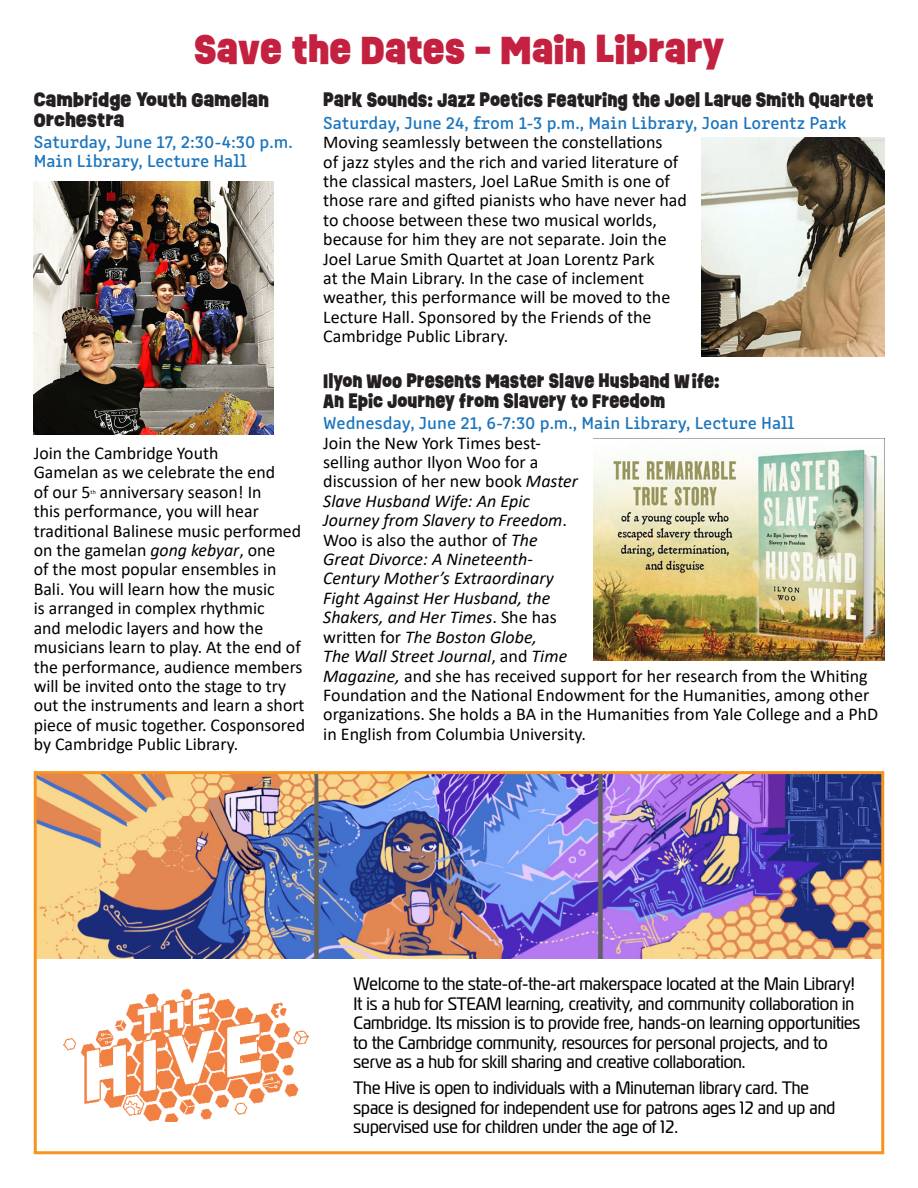
<style>
.page{position:relative;width:918px;height:1188px;background:#fff}
.page>*{position:absolute;margin:0;border:0;box-sizing:border-box;transform-origin:0 0}
.t1{font:900 36px "Ruddy";color:#c42140}
.t2{font:18px/19.4px "Calibri";color:#000}
.t3{font:18px/19.4px "Magistral Cond";color:#000}
.t4{font:18px/19.4px "Clone Rounded Me";color:#1c75bd}
.t5{font:900 18px/19.5px "Ruddy";color:#241f21;scale:.92 1}
.t6{font:900 18px "Ruddy";color:#241f21;scale:.93 1}
.t7{font:900 18px/19.4px "Ruddy";color:#241f21}
.t8{font:6.15px "Calibri";color:#000}
.s1{font-style:italic}
</style>
<div class="page">
<img style="left:38px;top:775px;width:842px;height:183px">
<img style="left:64px;top:989px;width:244px;height:132px">
<img style="left:34px;top:182px;width:240px;height:253px">
<img style="left:593px;top:438px;width:291px;height:222px">
<img style="left:702px;top:137px;width:182px;height:219px">
<div style="left:34px;top:771px;width:850px;height:383px;border:3px solid #f7941f"></div>
<h1 class="t1" style="left:194px;top:23px;width:531px">SAVE THE DATES - MAIN LIBRARY</h1>
<p class="t7" style="left:34px;top:90px;width:237px">CAMBRIDGE YOUTH GAMELAN<br>ORCHESTRA</p>
<p class="t4" style="left:34px;top:131px;width:260px">Saturday, June 17, 2:30-4:30 p.m.<br>Main Library, Lecture Hall</p>
<p class="t2" style="left:34px;top:443px;width:243px">Join the Cambridge Youth<br>Gamelan as we celebrate the end of our 5</p>
<p class="t2" style="left:34px;top:482px;width:273px;text-indent:66px">anniversary season! In<br>this performance, you will hear traditional Balinese music performed on the gamelan <span class="s1">gong kebyar</span>, one<br>of the most popular ensembles in Bali. You will learn how the music<br>is arranged in complex rhythmic<br>and melodic layers and how the musicians learn to play. At the end of the performance, audience members will be invited onto the stage to try out the instruments and learn a short piece of music together. Cosponsored by Cambridge Public Library.</p>
<p class="t8" style="left:91px;top:488px;width:7px">th</p>
<p class="t6" style="left:323px;top:87px;width:593px">PARK SOUNDS: JAZZ POETICS FEATURING THE JOEL LARUE SMITH QUARTET</p>
<p class="t4" style="left:323px;top:111px;width:525px">Saturday, June 24, from 1-3 p.m., Main Library, Joan Lorentz Park</p>
<p class="t2" style="left:323px;top:132px;width:365px">Moving seamlessly between the constellations<br>of jazz styles and the rich and varied literature of the classical masters, Joel LaRue Smith is one of those rare and gifted pianists who have never had to choose between these two musical worlds, because for him they are not separate. Join the Joel Larue Smith Quartet at Joan Lorentz Park<br>at the Main Library. In the case of inclement weather, this performance will be moved to the Lecture Hall. Sponsored by the Friends of the Cambridge Public Library.</p>
<p class="t5" style="left:323px;top:371px;width:433px">ILYON WOO PRESENTS MASTER SLAVE HUSBAND WIFE:<br>AN EPIC JOURNEY FROM SLAVERY TO FREEDOM</p>
<p class="t4" style="left:323px;top:412px;width:473px">Wednesday, June 21, 6-7:30 p.m., Main Library, Lecture Hall</p>
<p class="t2" style="left:323px;top:432px;width:557px">Join the New York Times best-<br>selling author Ilyon Woo for a<br>discussion of her new book <span class="s1">Master<br>Slave Husband Wife: An Epic<br>Journey from Slavery to Freedom</span>.<br>Woo is also the author of <span class="s1">The<br>Great Divorce: A Nineteenth-<br>Century Mother’s Extraordinary<br>Fight Against Her Husband, the<br>Shakers, and Her Times</span>. She has<br>written for <span class="s1">The Boston Globe,<br>The Wall Street Journal</span>, and <span class="s1">Time<br>Magazine,</span> and she has received support for her research from the Whiting Foundation and the National Endowment for the Humanities, among other organizations. She holds a BA in the Humanities from Yale College and a PhD in English from Columbia University.</p>
<p class="t3" style="left:354px;top:974px;width:508px">Welcome to the state-of-the-art makerspace located at the Main Library!<br>It is a hub for STEAM learning, creativity, and community collaboration in Cambridge. Its mission is to provide free, hands-on learning opportunities to the Cambridge community, resources for personal projects, and to serve as a hub for skill sharing and creative collaboration.</p>
<p class="t3" style="left:354px;top:1078px;width:483px">The Hive is open to individuals with a Minuteman library card. The space is designed for independent use for patrons ages 12 and up and supervised use for children under the age of 12.</p>
</div>
